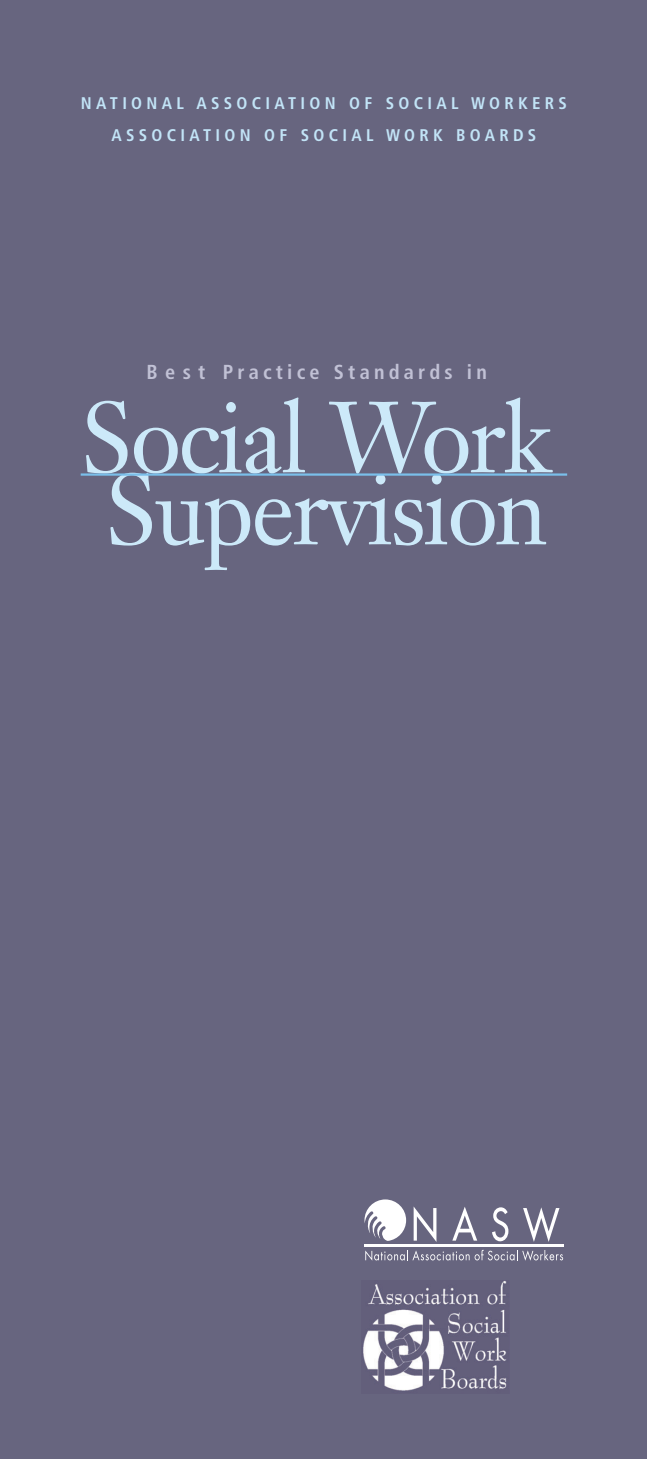
<style>
.page{position:relative;width:647px;height:1459px;background:#fff}
.page>*{position:absolute;margin:0;border:0;box-sizing:border-box;transform-origin:0 0}
.t1{font:99px/72px "Janson Text";letter-spacing:-.025em;color:#cce9f9;scale:.95 1}
.t2{font:700 condensed 20.25px "Frutiger";letter-spacing:.21em;color:#c1c1d5}
.t3{font:700 condensed 16.88px/31.5px "Frutiger";letter-spacing:.255em;color:#c2e4f7;text-align:center}
</style>
<div class="page">
<div style="left:0;top:0;width:646px;height:1459px;background:#67657f"></div>
<svg style="left:364px;top:1199px;width:42px;height:42px"></svg>
<img style="left:364px;top:1244px;width:199px;height:2px">
<svg style="left:365px;top:1249px;width:198px;height:11px"></svg>
<svg style="left:413px;top:1206px;width:23px;height:35px"></svg>
<svg style="left:452px;top:1207px;width:25px;height:33px"></svg>
<svg style="left:492px;top:1207px;width:16px;height:34px"></svg>
<svg style="left:523px;top:1207px;width:36px;height:35px"></svg>
<hr style="left:81px;top:473px;width:486px;height:3px;background:#7abfea">
<img style="left:362px;top:1281px;width:145px;height:110px">
<p class="t3" style="left:81px;top:89px;width:487px">NATIONAL ASSOCIATION OF SOCIAL WORKERS<br>ASSOCIATION OF SOCIAL WORK BOARDS</p>
<p class="t2" style="left:146px;top:364px;width:342px">B e s t Practice Standards in</p>
<h1 class="t1" style="left:81px;top:412px;width:496px">Social Work<br>Supervision</h1>
</div>
